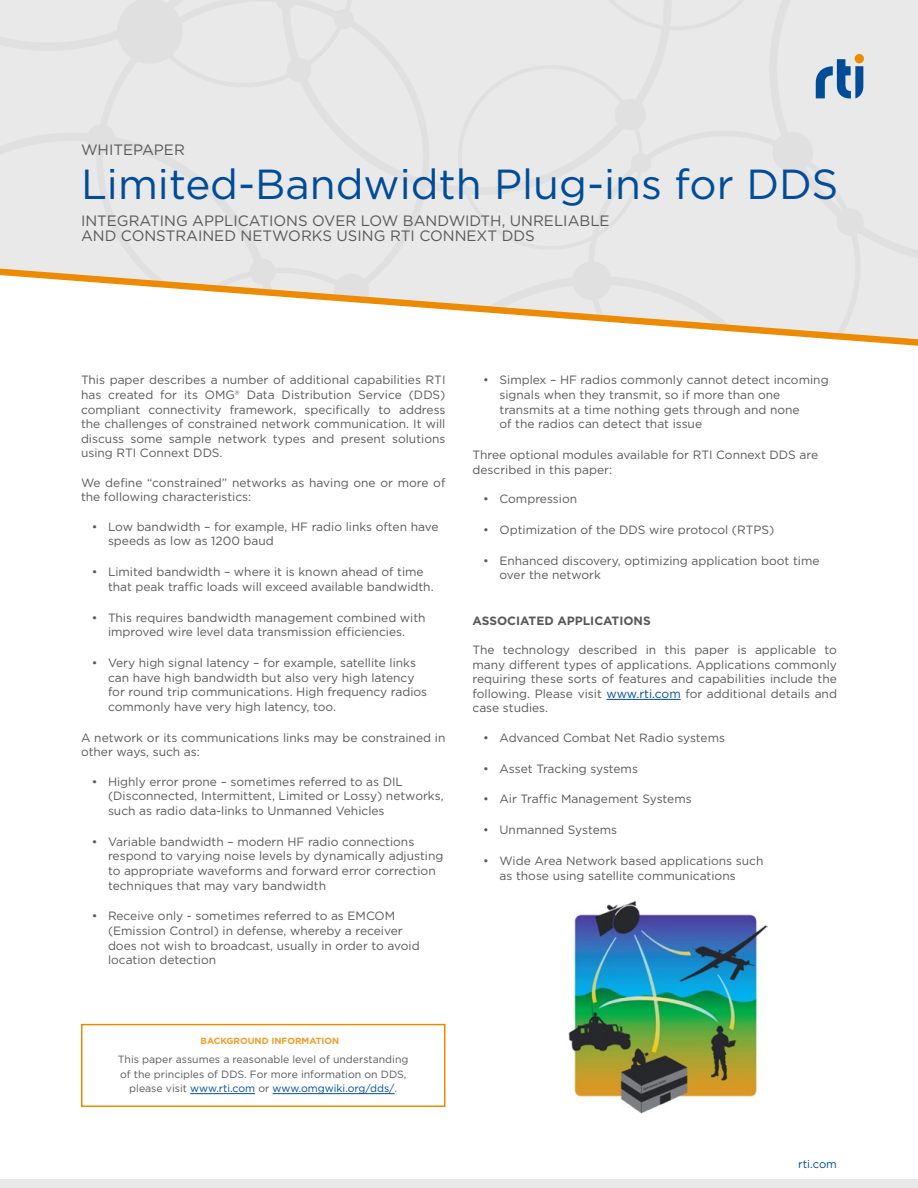
<style>
.page{position:relative;width:918px;height:1188px;background:#fff}
.page>*{position:absolute;margin:0;border:0;box-sizing:border-box;transform-origin:0 0}
.t1{font:42px "Gotham";color:#004c97}
.t2{font:15px/15px "Gotham";color:#585858}
.t3{font:12px/14.7px "Gotham";color:#585858}
.t4{font:700 12px "Gotham";color:#585858}
.t5{font:11.25px "Gotham";color:#004c97}
.t6{font:10.5px/14.7px "Gotham";color:#585858;text-align:center}
.t7{font:700 9px "Gotham";color:#f09e29}
.s1{color:#004c97}
</style>
<div class="page">
<div style="left:0;top:1179px;width:918px;height:9px;background:#e9e9e9"></div>
<svg style="left:0;top:0;width:918px;height:345px;background:#e9e7e5"></svg>
<div style="left:855px;top:54px;width:9px;height:9px;background:#ed8b00;border-radius:50%"></div>
<hr style="left:607px;top:699px;width:74px;height:1px;background:#004c97">
<div style="left:81px;top:1024px;width:365px;height:83px;border:2px solid #ed8b00"></div>
<hr style="left:190px;top:1093px;width:65px;height:1px;background:#004c97">
<hr style="left:273px;top:1093px;width:122px;height:1px;background:#004c97">
<img style="left:568px;top:901px;width:200px;height:213px">
<p class="t2" style="left:81px;top:142px;width:105px">WHITEPAPER</p>
<h1 class="t1" style="left:81px;top:157px;width:759px">Limited-Bandwidth Plug-ins for DDS</h1>
<p class="t2" style="left:81px;top:213px;width:530px">INTEGRATING APPLICATIONS OVER LOW BANDWIDTH, UNRELIABLE<br>AND CONSTRAINED NETWORKS USING RTI CONNEXT DDS</p>
<p class="t3" style="left:81px;top:373px;width:366px;text-align:justify">This paper describes a number of additional capabilities RTI has created for its OMG® Data Distribution Service (DDS) compliant connectivity framework, specifically to address the challenges of constrained network communication. It will discuss some sample network types and present solutions using RTI Connext DDS.</p>
<p class="t3" style="left:81px;top:475px;width:366px">We define “constrained” networks as having one or more of the following characteristics:</p>
<p class="t3" style="left:108px;top:519px;width:332px;text-indent:-16px">• Low bandwidth – for example, HF radio links often have speeds as low as 1200 baud</p>
<p class="t3" style="left:108px;top:564px;width:327px;text-indent:-16px">• Limited bandwidth – where it is known ahead of time that peak traffic loads will exceed available bandwidth.</p>
<p class="t3" style="left:92px;top:610px;width:335px;text-align:center">• This requires bandwidth management combined with improved wire level data transmission efficiencies.</p>
<p class="t3" style="left:108px;top:655px;width:321px;text-indent:-16px">• Very high signal latency – for example, satellite links can have high bandwidth but also very high latency for round trip communications. High frequency radios commonly have very high latency, too.</p>
<p class="t3" style="left:81px;top:730px;width:366px">A network or its communications links may be constrained in other ways, such as:</p>
<p class="t3" style="left:108px;top:774px;width:337px;text-indent:-16px">• Highly error prone – sometimes referred to as DIL (Disconnected, Intermittent, Limited or Lossy) networks, such as radio data-links to Unmanned Vehicles</p>
<p class="t3" style="left:108px;top:834px;width:337px;text-indent:-16px">• Variable bandwidth – modern HF radio connections respond to varying noise levels by dynamically adjusting to appropriate waveforms and forward error correction techniques that may vary bandwidth</p>
<p class="t3" style="left:108px;top:909px;width:313px;text-indent:-16px">• Receive only - sometimes referred to as EMCOM (Emission Control) in defense, whereby a receiver does not wish to broadcast, usually in order to avoid location detection</p>
<p class="t3" style="left:500px;top:373px;width:331px;text-indent:-16px">• Simplex – HF radios commonly cannot detect incoming signals when they transmit, so if more than one transmits at a time nothing gets through and none<br>of the radios can detect that issue</p>
<p class="t3" style="left:472px;top:447px;width:347px">Three optional modules available for RTI Connext DDS are described in this paper:</p>
<p class="t3" style="left:483px;top:491px;width:95px">• Compression</p>
<p class="t3" style="left:483px;top:522px;width:293px">• Optimization of the DDS wire protocol (RTPS)</p>
<p class="t3" style="left:500px;top:553px;width:322px;text-indent:-16px">• Enhanced discovery, optimizing application boot time over the network</p>
<p class="t4" style="left:472px;top:612px;width:180px">ASSOCIATED APPLICATIONS</p>
<p class="t3" style="left:472px;top:642px;width:366px;text-align:justify">The technology described in this paper is applicable to many different types of applications. Applications commonly requiring these sorts of features and capabilities include the following. Please visit <span class="s1">www.rti.com</span> for additional details and case studies.</p>
<p class="t3" style="left:483px;top:730px;width:243px">• Advanced Combat Net Radio systems</p>
<p class="t3" style="left:483px;top:761px;width:156px">• Asset Tracking systems</p>
<p class="t3" style="left:483px;top:792px;width:210px">• Air Traffic Management Systems</p>
<p class="t3" style="left:483px;top:822px;width:135px">• Unmanned Systems</p>
<p class="t3" style="left:500px;top:853px;width:265px;text-indent:-16px">• Wide Area Network based applications such as those using satellite communications</p>
<p class="t7" style="left:201px;top:1035px;width:140px">BACKGROUND INFORMATION</p>
<p class="t6" style="left:118px;top:1052px;width:292px">This paper assumes a reasonable level of understanding of the principles of DDS. For more information on DDS, please visit <span class="s1">www.rti.com</span> or <span class="s1">www.omgwiki.org/dds/</span>.</p>
<p class="t5" style="left:798px;top:1157px;width:40px">rti.com</p>
</div>
